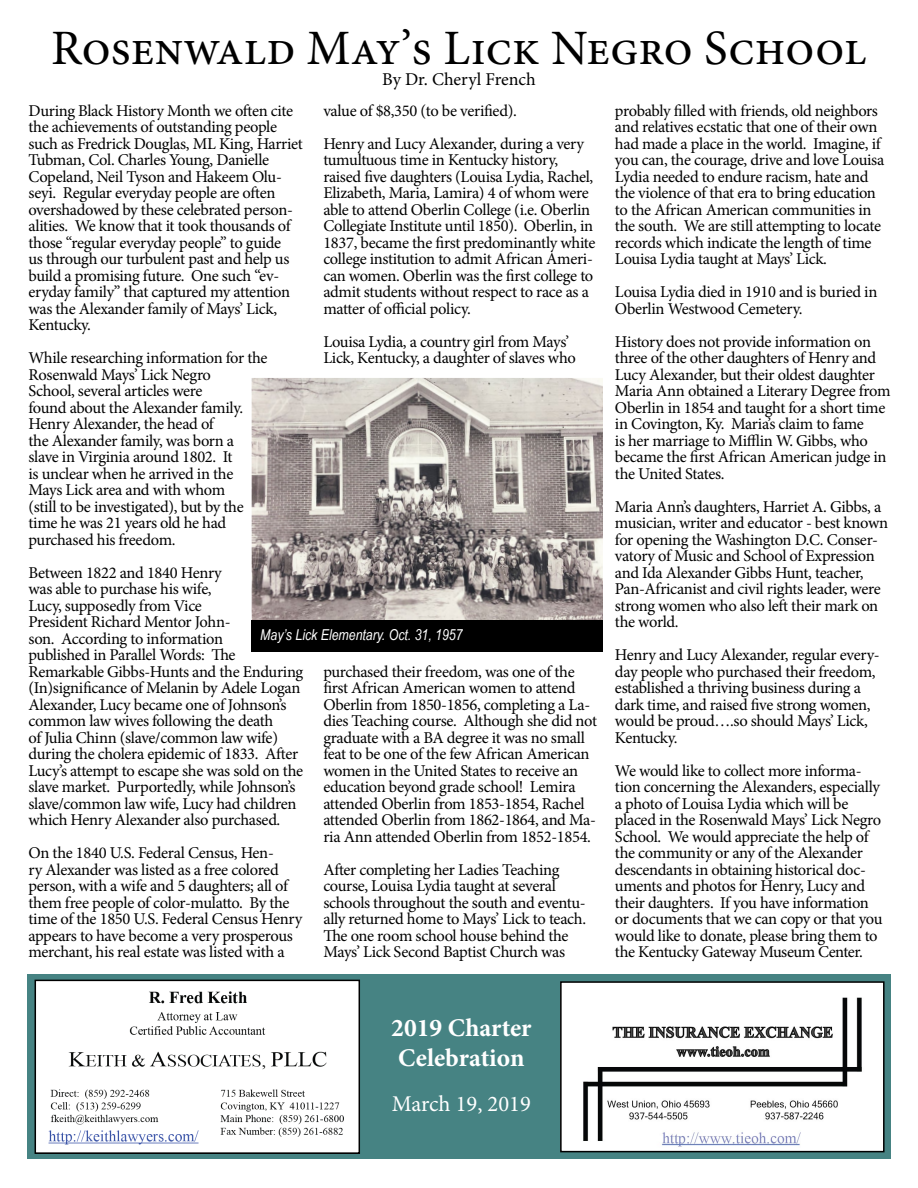
<style>
.page{position:relative;width:918px;height:1188px;background:#fff}
.page>*{position:absolute;margin:0;border:0;box-sizing:border-box;transform-origin:0 0}
.t1{font:49.5px "Minion Pro";color:#000}
.t2{font:700 25.5px/30.6px "Minion Pro";color:#fff}
.t3{font:700 24px/24px "Minion Pro";letter-spacing:-.03em;color:#fff;text-align:center}
.t4{font:22.5px "Minion Pro";color:#fff}
.t5{font:21px "Minion Pro";color:#fff}
.t6{font:18px "Minion Pro";letter-spacing:-.005em;color:#000}
.t7{font:16.5px/16.5px "Minion Pro";letter-spacing:-.02em;color:#000}
.t8{font:italic 15px "Arial Narrow";color:#fff}
</style>
<div class="page">
<div style="left:27px;top:975px;width:864px;height:184px;background:#468383"></div>
<img style="left:38px;top:983px;width:319px;height:168px">
<div style="left:35px;top:980px;width:325px;height:174px;border:2px solid #000"></div>
<img style="left:563px;top:984px;width:319px;height:165px">
<div style="left:560px;top:981px;width:325px;height:171px;border:2px solid #000"></div>
<img style="left:252px;top:378px;width:351px;height:242px">
<div style="left:251px;top:620px;width:352px;height:32px;background:#000"></div>
<h1 class="t1" style="left:51px;top:15px;width:817px">Rosenwald May’s Lick Negro School</h1>
<p class="t6" style="left:382px;top:67px;width:155px">By Dr. Cheryl French</p>
<p class="t7" style="left:28px;top:102px;width:276px">During Black History Month we often cite the achievements of outstanding people such as Fredrick Douglas, ML King, Harriet Tubman, Col. Charles Young, Danielle Copeland, Neil Tyson and Hakeem Olu&shy;seyi. Regular everyday people are often overshadowed by these celebrated person&shy;alities. We know that it took thousands of those “regular everyday people” to guide<br>us through our turbulent past and help us build a promising future. One such “ev&shy;eryday family” that captured my attention was the Alexander family of Mays’ Lick, Kentucky.</p>
<p class="t7" style="left:28px;top:350px;width:241px">While researching information for the<br>Rosenwald Mays’ Lick Negro<br>School, several articles were<br>found about the Alexander family.<br>Henry Alexander, the head of<br>the Alexander family, was born a slave in Virginia around 1802. It<br>is unclear when he arrived in the<br>Mays Lick area and with whom<br>(still to be investigated), but by the time he was 21 years old he had purchased his freedom.</p>
<p class="t7" style="left:28px;top:564px;width:276px">Between 1822 and 1840 Henry<br>was able to purchase his wife,<br>Lucy, supposedly from Vice<br>President Richard Mentor John-<br>son. According to information<br>published in Parallel Words: The Remarkable Gibbs-Hunts and the Enduring (In)significance of Melanin by Adele Logan Alexander, Lucy became one of Johnson’s common law wives following the death<br>of Julia Chinn (slave/common law wife) during the cholera epidemic of 1833. After Lucy’s attempt to escape she was sold on the slave market. Purportedly, while Johnson’s slave/common law wife, Lucy had children which Henry Alexander also purchased.</p>
<p class="t7" style="left:28px;top:845px;width:276px">On the 1840 U.S. Federal Census, Hen-<br>ry Alexander was listed as a free colored person, with a wife and 5 daughters; all of them free people of color-mulatto. By the time of the 1850 U.S. Federal Census Henry appears to have become a very prosperous merchant, his real estate was listed with a</p>
<p class="t7" style="left:323px;top:94px;width:263px;line-height:33px">value of $8,350 (to be verified).<br>Henry and Lucy Alexander, during a very</p>
<p class="t7" style="left:323px;top:152px;width:274px">tumultuous time in Kentucky history, raised five daughters (Louisa Lydia, Rachel, Elizabeth, Maria, Lamira) 4 of whom were able to attend Oberlin College (i.e. Oberlin Collegiate Institute until 1850). Oberlin, in 1837, became the first predominantly white college institution to admit African Ameri&shy;can women. Oberlin was the first college to admit students without respect to race as a matter of official policy.</p>
<p class="t7" style="left:323px;top:333px;width:254px">Louisa Lydia, a country girl from Mays’<br>Lick, Kentucky, a daughter of slaves who</p>
<p class="t8" style="left:260px;top:625px;width:204px">May’s Lick Elementary. Oct. 31, 1957</p>
<p class="t7" style="left:323px;top:663px;width:275px">purchased their freedom, was one of the first African American women to attend Oberlin from 1850-1856, completing a La&shy;dies Teaching course. Although she did not graduate with a BA degree it was no small feat to be one of the few African American women in the United States to receive an education beyond grade school! Lemira attended Oberlin from 1853-1854, Rachel attended Oberlin from 1862-1864, and Ma&shy;ria Ann attended Oberlin from 1852-1854.</p>
<p class="t7" style="left:323px;top:861px;width:264px">After completing her Ladies Teaching course, Louisa Lydia taught at several schools throughout the south and eventu&shy;ally returned home to Mays’ Lick to teach.<br>The one room school house behind the Mays’ Lick Second Baptist Church was</p>
<p class="t7" style="left:615px;top:102px;width:271px">probably filled with friends, old neighbors and relatives ecstatic that one of their own had made a place in the world. Imagine, if you can, the courage, drive and love Louisa Lydia needed to endure racism, hate and the violence of that era to bring education to the African American communities in the south. We are still attempting to locate records which indicate the length of time Louisa Lydia taught at Mays’ Lick.</p>
<p class="t7" style="left:615px;top:284px;width:264px">Louisa Lydia died in 1910 and is buried in<br>Oberlin Westwood Cemetery.</p>
<p class="t7" style="left:615px;top:333px;width:277px">History does not provide information on three of the other daughters of Henry and Lucy Alexander, but their oldest daughter Maria Ann obtained a Literary Degree from Oberlin in 1854 and taught for a short time in Covington, Ky. Maria’s claim to fame<br>is her marriage to Mifflin W. Gibbs, who became the first African American judge in the United States.</p>
<p class="t7" style="left:615px;top:498px;width:275px">Maria Ann’s daughters, Harriet A. Gibbs, a musician, writer and educator - best known for opening the Washington D.C. Conser&shy;vatory of Music and School of Expression and Ida Alexander Gibbs Hunt, teacher, Pan-Africanist and civil rights leader, were strong women who also left their mark on the world.</p>
<p class="t7" style="left:615px;top:647px;width:266px">Henry and Lucy Alexander, regular every&shy;day people who purchased their freedom, established a thriving business during a dark time, and raised five strong women, would be proud….so should Mays’ Lick, Kentucky.</p>
<p class="t7" style="left:615px;top:762px;width:269px">We would like to collect more informa&shy;tion concerning the Alexanders, especially a photo of Louisa Lydia which will be placed in the Rosenwald Mays’ Lick Negro School. We would appreciate the help of the community or any of the Alexander descendants in obtaining historical doc&shy;uments and photos for Henry, Lucy and their daughters. If you have information or documents that we can copy or that you would like to donate, please bring them to the Kentucky Gateway Museum Center.</p>
<h3 class="t3" style="left:366px;top:1006px;width:184px">Visit the Old Pogue<br>Experience</h3>
<h2 class="t2" style="left:391px;top:1012px;width:142px">2019 Charter<br>Celebration</h2>
<h3 class="t4" style="left:392px;top:1089px;width:140px">March 19, 2019</h3>
<p class="t5" style="left:381px;top:1097px;width:155px">11:00am – 3:00pm</p>
</div>
